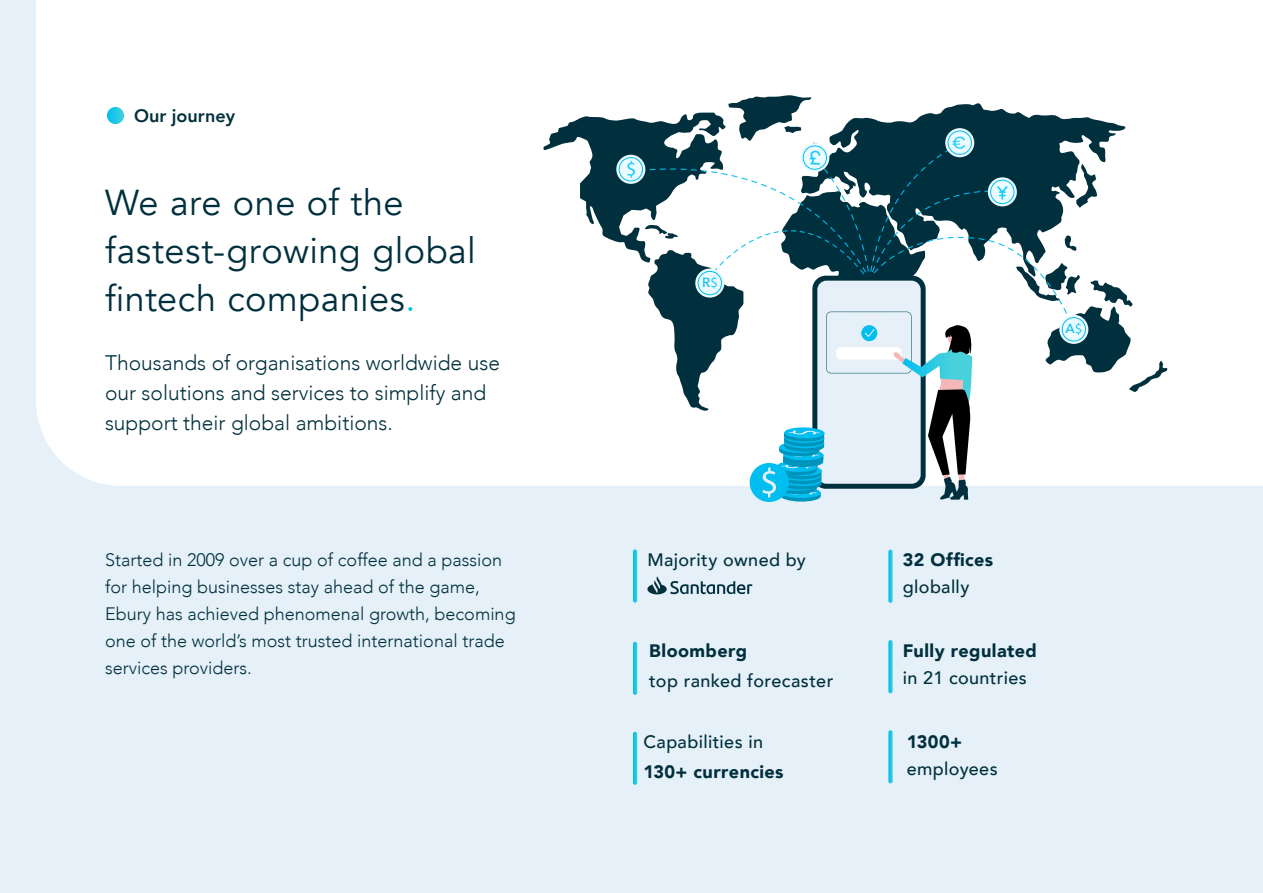
<style>
.page{position:relative;width:1263px;height:893px;background:#e5f0f8}
.page>*{position:absolute;margin:0;border:0;box-sizing:border-box;transform-origin:0 0}
.t1{font:36px/48px "Avenir";letter-spacing:.015em;color:#00303d}
.t2{font:300 21px/30px "Avenir";color:#00303d}
.t3{font:300 18px/27px "Avenir";color:#00303d}
.t4{font:500 18px "Avenir";letter-spacing:.02em;color:#00303d}
.t5{font:900 18px "Avenir";letter-spacing:.025em;color:#00303d}
.t6{font:800 18px "Avenir";color:#00303d}
.t7{font:500 13.2px "Avenir";color:#00bef0}
.s1{color:#00bef0}
</style>
<div class="page">
<div style="left:36px;top:0;width:1227px;height:486px;background:#fff"></div>
<svg style="left:107px;top:107px;width:17px;height:17px"></svg>
<svg style="left:888px;top:730px;width:5px;height:53px"></svg>
<svg style="left:633px;top:642px;width:4px;height:53px"></svg>
<svg style="left:633px;top:732px;width:4px;height:53px"></svg>
<svg style="left:888px;top:550px;width:5px;height:53px"></svg>
<svg style="left:888px;top:640px;width:5px;height:53px"></svg>
<svg style="left:633px;top:549px;width:4px;height:54px"></svg>
<svg style="left:647px;top:576px;width:105px;height:18px"></svg>
<svg style="left:780px;top:490px;width:41px;height:12px"></svg>
<svg style="left:750px;top:463px;width:39px;height:39px"></svg>
<svg style="left:543px;top:95px;width:624px;height:405px;background:#b4c5ca"></svg>
<p class="t6" style="left:134px;top:101px;width:102px">Our journey</p>
<h1 class="t1" style="left:105px;top:180px;width:372px">We are one of the fastest-growing global fintech companies<span class="s1">.</span></h1>
<p class="t2" style="left:105px;top:348px;width:396px">Thousands of organisations worldwide use our solutions and services to simplify and support their global ambitions.</p>
<p class="t3" style="left:105px;top:546px;width:412px">Started in 2009 over a cup of coffee and a passion for helping businesses stay ahead of the game, Ebury has achieved phenomenal growth, becoming one of the world’s most trusted international trade services providers.</p>
<p class="t7" style="left:702px;top:271px;width:10px">R</p>
<p class="t7" style="left:1065px;top:317px;width:11px">A</p>
<p class="t4" style="left:647px;top:544px;width:160px">Majority owned by</p>
<p class="t5" style="left:649px;top:635px;width:99px">Bloomberg</p>
<p class="t4" style="left:649px;top:665px;width:186px">top ranked forecaster</p>
<p class="t4" style="left:643px;top:726px;width:121px">Capabilities in</p>
<p class="t5" style="left:643px;top:756px;width:142px">130+ currencies</p>
<p class="t5" style="left:903px;top:544px;width:92px">32 Offices</p>
<p class="t4" style="left:903px;top:571px;width:68px">globally</p>
<p class="t5" style="left:903px;top:635px;width:136px">Fully regulated</p>
<p class="t4" style="left:903px;top:662px;width:125px">in 21 countries</p>
<p class="t5" style="left:907px;top:726px;width:57px">1300+</p>
<p class="t4" style="left:907px;top:753px;width:92px">employees</p>
</div>
